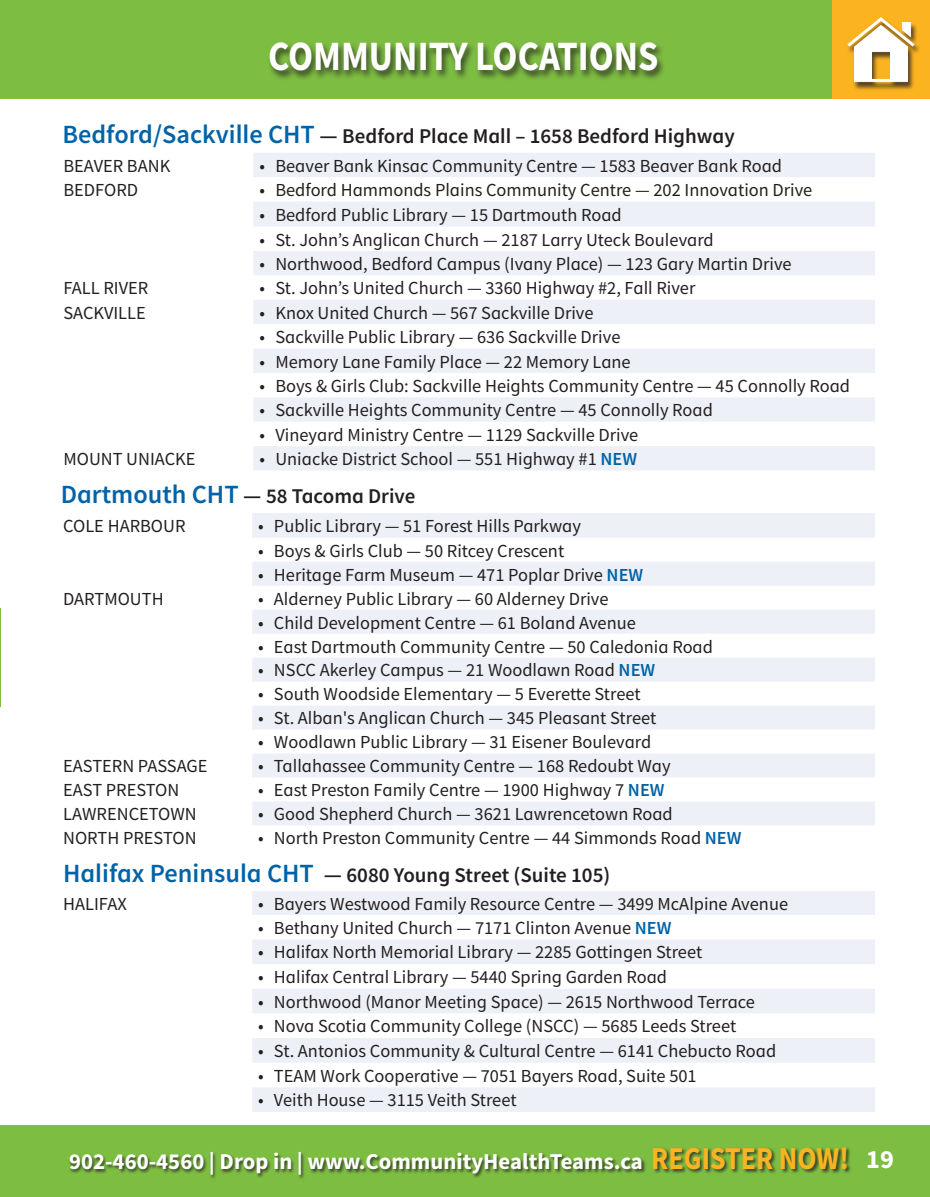
<style>
.page{position:relative;width:930px;height:1197px;background:#fff}
.page>*{position:absolute;margin:0;border:0;box-sizing:border-box;transform-origin:0 0}
.t1{font:700 41.82px "Source Sans Pro";color:#fff;scale:.88 1}
.t2{font:700 22.75px "Source Sans Pro";color:#fff}
.t3{font:600 21px "Source Sans Pro";color:#231f20}
.t4{font:18.38px "Source Sans Pro";color:#231f20}
.s1{font-size:26.25px;color:#0163a7}
.s2{font-size:22.75px}
.s3{font-weight:600;color:#0163a7}
.s4{font-size:31.85px;color:#fbb320}
.s5{font-size:26.25px}
</style>
<div class="page">
<div style="left:0;top:1125px;width:929px;height:72px;background:#7dbd41"></div>
<div style="left:0;top:0;width:831px;height:98px;background:#7dbd41"></div>
<div style="left:831px;top:0;width:98px;height:98px;background:#fbb320"></div>
<div style="left:69px;top:1147px;width:782px;height:32px;background:#231f20;opacity:.75"></div>
<div style="left:267px;top:41px;width:398px;height:40px;background:#231f20;opacity:.75"></div>
<div style="left:846px;top:19px;width:74px;height:72px;background:#231f20;opacity:.75"></div>
<img style="left:846px;top:17px;width:70px;height:68px">
<svg style="left:252px;top:513px;width:622px;height:312px;fill:#edf0f7"></svg>
<hr style="left:0;top:609px;width:1px;height:98px;background:#7dbd41">
<svg style="left:252px;top:891px;width:622px;height:221px;fill:#edf0f7"></svg>
<svg style="left:253px;top:153px;width:621px;height:317px;fill:#edf0f7"></svg>
<h1 class="t1" style="left:268px;top:28px;width:445px">COMMUNITY LOCATIONS</h1>
<p class="t3" style="left:62px;top:122px;width:673px"><span class="s1">Bedford/Sackville CHT</span> <span class="s2">—</span> Bedford Place Mall – 1658 Bedford Highway</p>
<p class="t4" style="left:63px;top:154px;width:108px">BEAVER BANK</p>
<p class="t4" style="left:259px;top:154px;width:524px">• Beaver Bank Kinsac Community Centre — 1583 Beaver Bank Road</p>
<p class="t4" style="left:63px;top:178px;width:76px">BEDFORD</p>
<p class="t4" style="left:259px;top:178px;width:554px">• Bedford Hammonds Plains Community Centre — 202 Innovation Drive</p>
<p class="t4" style="left:259px;top:203px;width:363px">• Bedford Public Library — 15 Dartmouth Road</p>
<p class="t4" style="left:259px;top:228px;width:455px">• St. John’s Anglican Church — 2187 Larry Uteck Boulevard</p>
<p class="t4" style="left:259px;top:252px;width:533px">• Northwood, Bedford Campus (Ivany Place) — 123 Gary Martin Drive</p>
<p class="t4" style="left:63px;top:277px;width:86px">FALL RIVER</p>
<p class="t4" style="left:259px;top:277px;width:437px">• St. John’s United Church — 3360 Highway #2, Fall River</p>
<p class="t4" style="left:63px;top:301px;width:84px">SACKVILLE</p>
<p class="t4" style="left:259px;top:301px;width:335px">• Knox United Church — 567 Sackville Drive</p>
<p class="t4" style="left:259px;top:325px;width:362px">• Sackville Public Library — 636 Sackville Drive</p>
<p class="t4" style="left:259px;top:350px;width:372px">• Memory Lane Family Place — 22 Memory Lane</p>
<p class="t4" style="left:259px;top:374px;width:592px">• Boys &amp; Girls Club: Sackville Heights Community Centre — 45 Connolly Road</p>
<p class="t4" style="left:259px;top:399px;width:454px">• Sackville Heights Community Centre — 45 Connolly Road</p>
<p class="t4" style="left:259px;top:423px;width:380px">• Vineyard Ministry Centre — 1129 Sackville Drive</p>
<p class="t4" style="left:63px;top:447px;width:134px">MOUNT UNIACKE</p>
<p class="t4" style="left:259px;top:447px;width:379px">• Uniacke District School — 551 Highway #1 <span class="s3">NEW</span></p>
<p class="t3" style="left:61px;top:482px;width:356px"><span class="s1">Dartmouth CHT</span> <span class="s2">—</span> 58 Tacoma Drive</p>
<p class="t4" style="left:63px;top:514px;width:124px">COLE HARBOUR</p>
<p class="t4" style="left:258px;top:514px;width:324px">• Public Library — 51 Forest Hills Parkway</p>
<p class="t4" style="left:258px;top:539px;width:307px">• Boys &amp; Girls Club — 50 Ritcey Crescent</p>
<p class="t4" style="left:258px;top:563px;width:386px">• Heritage Farm Museum — 471 Poplar Drive <span class="s3">NEW</span></p>
<p class="t4" style="left:63px;top:587px;width:102px">DARTMOUTH</p>
<p class="t4" style="left:258px;top:587px;width:352px">• Alderney Public Library — 60 Alderney Drive</p>
<p class="t4" style="left:258px;top:611px;width:379px">• Child Development Centre — 61 Boland Avenue</p>
<p class="t4" style="left:258px;top:635px;width:456px">• East Dartmouth Community Centre — 50 Caledonia Road</p>
<p class="t4" style="left:258px;top:659px;width:398px">• NSCC Akerley Campus — 21 Woodlawn Road <span class="s3">NEW</span></p>
<p class="t4" style="left:258px;top:683px;width:384px">• South Woodside Elementary — 5 Everette Street</p>
<p class="t4" style="left:258px;top:707px;width:399px">• St. Alban's Anglican Church — 345 Pleasant Street</p>
<p class="t4" style="left:258px;top:731px;width:394px">• Woodlawn Public Library — 31 Eisener Boulevard</p>
<p class="t4" style="left:63px;top:755px;width:146px">EASTERN PASSAGE</p>
<p class="t4" style="left:258px;top:755px;width:414px">• Tallahassee Community Centre — 168 Redoubt Way</p>
<p class="t4" style="left:63px;top:779px;width:118px">EAST PRESTON</p>
<p class="t4" style="left:258px;top:779px;width:408px">• East Preston Family Centre — 1900 Highway 7 <span class="s3">NEW</span></p>
<p class="t4" style="left:63px;top:803px;width:135px">LAWRENCETOWN</p>
<p class="t4" style="left:258px;top:803px;width:416px">• Good Shepherd Church — 3621 Lawrencetown Road</p>
<p class="t4" style="left:63px;top:827px;width:135px">NORTH PRESTON</p>
<p class="t4" style="left:258px;top:827px;width:484px">• North Preston Community Centre — 44 Simmonds Road <span class="s3">NEW</span></p>
<p class="t3" style="left:63px;top:861px;width:548px"><span class="s1">Halifax Peninsula CHT</span> <span class="s2">—</span> 6080 Young Street (Suite 105)</p>
<p class="t4" style="left:63px;top:892px;width:65px">HALIFAX</p>
<p class="t4" style="left:258px;top:892px;width:531px">• Bayers Westwood Family Resource Centre — 3499 McAlpine Avenue</p>
<p class="t4" style="left:258px;top:916px;width:415px">• Bethany United Church — 7171 Clinton Avenue <span class="s3">NEW</span></p>
<p class="t4" style="left:258px;top:941px;width:445px">• Halifax North Memorial Library — 2285 Gottingen Street</p>
<p class="t4" style="left:258px;top:965px;width:410px">• Halifax Central Library — 5440 Spring Garden Road</p>
<p class="t4" style="left:258px;top:990px;width:498px">• Northwood (Manor Meeting Space) — 2615 Northwood Terrace</p>
<p class="t4" style="left:258px;top:1015px;width:479px">• Nova Scotia Community College (NSCC) — 5685 Leeds Street</p>
<p class="t4" style="left:258px;top:1039px;width:519px">• St. Antonios Community &amp; Cultural Centre — 6141 Chebucto Road</p>
<p class="t4" style="left:258px;top:1064px;width:440px">• TEAM Work Cooperative — 7051 Bayers Road, Suite 501</p>
<p class="t4" style="left:258px;top:1088px;width:260px">• Veith House — 3115 Veith Street</p>
<p class="t2" style="left:69px;top:1146px;width:826px">902-460-4560 | Drop in | www.CommunityHealthTeams.ca <span class="s4">REGISTER NOW!</span> <span class="s5">19</span></p>
</div>
